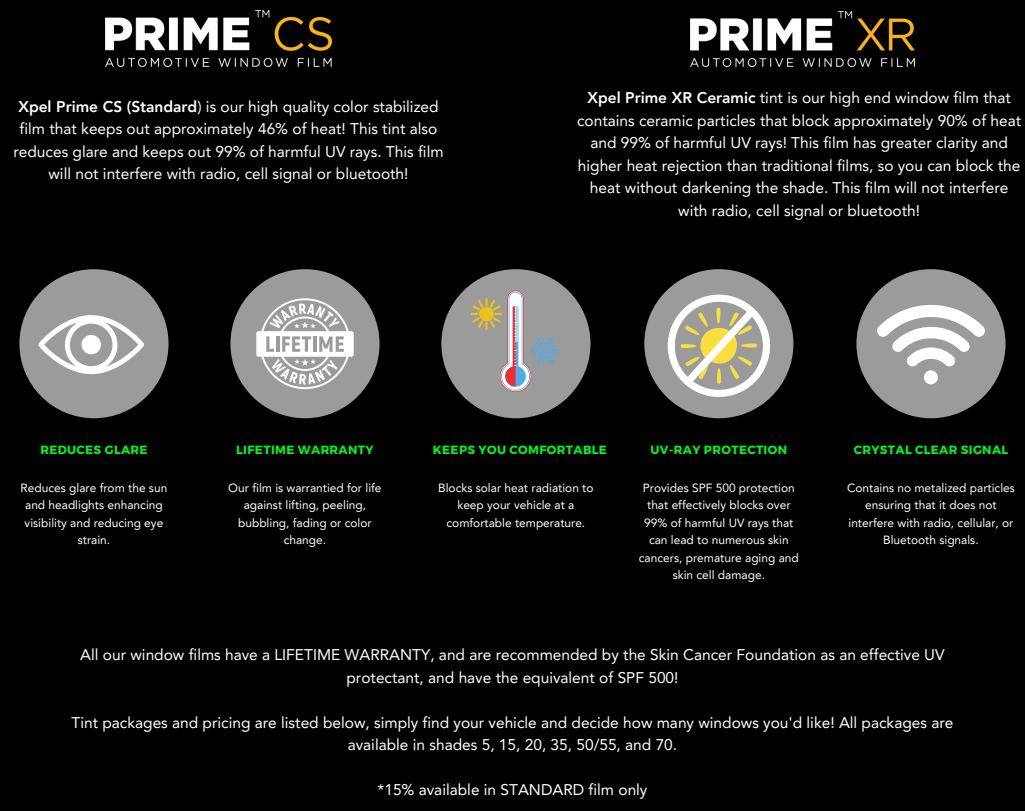
<style>
.page{position:relative;width:1025px;height:811px;background:#fff}
.page>*{position:absolute;margin:0;border:0;box-sizing:border-box;transform-origin:0 0}
.t1{font:15.5px/22.5px "Avenir LT Pro";color:#fff;text-align:center}
.t2{font:11.9px/17.5px "Avenir LT Pro";color:#fff;text-align:center}
.t3{font:700 11.9px "Montserrat";letter-spacing:.03em;color:#04f420}
.s1{font-weight:800}
</style>
<div class="page">
<div style="left:0;top:0;width:1024px;height:811px;background:#000"></div>
<div style="left:644px;top:269px;width:149px;height:149px;background:#9b9b9b;border-radius:50%"></div>
<div style="left:19px;top:269px;width:149px;height:149px;background:#9b9b9b;border-radius:50%"></div>
<div style="left:230px;top:269px;width:149px;height:149px;background:#9b9b9b;border-radius:50%"></div>
<div style="left:256px;top:331px;width:98px;height:26px;background:#fff;border-radius:2px"></div>
<svg style="left:259px;top:298px;width:91px;height:91px"></svg>
<div style="left:441px;top:269px;width:149px;height:149px;background:#9b9b9b;border-radius:50%"></div>
<div style="left:856px;top:269px;width:149px;height:149px;background:#9b9b9b;border-radius:50%"></div>
<svg style="left:667px;top:295px;width:102px;height:102px"></svg>
<img style="left:105px;top:11px;width:227px;height:55px">
<img style="left:690px;top:12px;width:224px;height:54px">
<svg style="left:470px;top:291px;width:91px;height:101px"></svg>
<svg style="left:877px;top:305px;width:108px;height:79px"></svg>
<svg style="left:38px;top:315px;width:106px;height:59px"></svg>
<p class="t1" style="left:13px;top:97px;width:431px"><span class="s1">Xpel Prime CS (Standard</span>) is our high quality color stabilized film that keeps out approximately 46% of heat! This tint also reduces glare and keeps out 99% of harmful UV rays. This film will not interfere with radio, cell signal or bluetooth!</p>
<p class="t1" style="left:577px;top:88px;width:445px"><span class="s1">Xpel Prime XR Ceramic</span> tint is our high end window film that contains ceramic particles that block approximately 90% of heat and 99% of harmful UV rays! This film has greater clarity and higher heat rejection than traditional films, so you can block the heat without darkening the shade. This film will not interfere with radio, cell signal or bluetooth!</p>
<p class="t3" style="left:40px;top:442px;width:109px">REDUCES GLARE</p>
<p class="t2" style="left:21px;top:480px;width:148px">Reduces glare from the sun and headlights enhancing visibility and reducing eye strain.</p>
<p class="t3" style="left:236px;top:442px;width:139px">LIFETIME WARRANTY</p>
<h1 class="t2" style="left:228px;top:480px;width:155px">Our film is warrantied for life against lifting, peeling, bubbling, fading or color change.</h1>
<p class="t3" style="left:433px;top:442px;width:175px">KEEPS YOU COMFORTABLE</p>
<p class="t3" style="left:650px;top:442px;width:138px">UV-RAY PROTECTION</p>
<p class="t2" style="left:438px;top:480px;width:157px">Blocks solar heat radiation to keep your vehicle at a comfortable temperature.</p>
<p class="t2" style="left:639px;top:480px;width:161px">Provides SPF 500 protection that effectively blocks over<br>99% of harmful UV rays that can lead to numerous skin cancers, premature aging and skin cell damage.</p>
<p class="t3" style="left:853px;top:442px;width:156px">CRYSTAL CLEAR SIGNAL</p>
<p class="t2" style="left:847px;top:480px;width:169px">Contains no metalized particles ensuring that it does not interfere with radio, cellular, or<br>Bluetooth signals.</p>
<p class="t1" style="left:80px;top:645px;width:865px">All our window films have a LIFETIME WARRANTY, and are recommended by the Skin Cancer Foundation as an effective UV protectant, and have the equivalent of SPF 500!</p>
<p class="t1" style="left:71px;top:712px;width:883px">Tint packages and pricing are listed below, simply find your vehicle and decide how many windows you'd like! All packages are available in shades 5, 15, 20, 35, 50/55, and 70.</p>
<h1 class="t1" style="left:377px;top:780px;width:271px">*15% available in STANDARD film only</h1>
</div>
